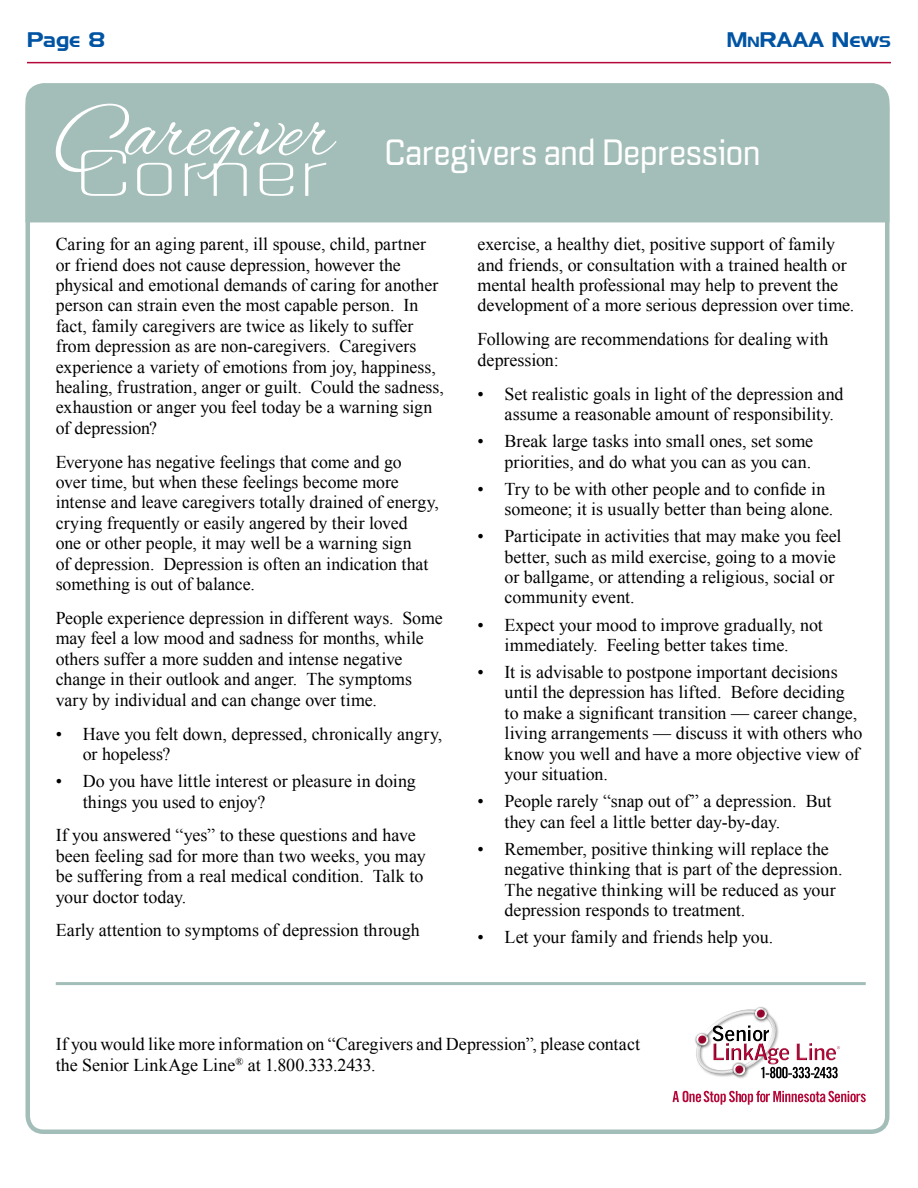
<style>
.page{position:relative;width:918px;height:1188px;background:#fff}
.page>*{position:absolute;margin:0;border:0;box-sizing:border-box;transform-origin:0 0}
.t1{font:36px "Quarca Nor Reg";color:#fff}
.t2{font:21px "Denmark";letter-spacing:.035em;color:#0054a3}
.t3{font:21px "Denmark";letter-spacing:.015em;color:#0054a3}
.t4{font:18px/20.4px "Times New Roman";letter-spacing:-.005em;color:#000}
.s1{font-size:14.7px}
</style>
<div class="page">
<div style="left:26px;top:88px;width:864px;height:134px;background:#a3beb8"></div>
<hr style="left:27px;top:62px;width:864px;height:1px;background:#b30838">
<hr style="left:56px;top:982px;width:810px;height:3px;background:#a3beb8">
<svg style="left:56px;top:104px;width:280px;height:92px;background:#b1c7c2"></svg>
<svg style="left:673px;top:1007px;width:193px;height:98px"></svg>
<div style="left:26px;top:83px;width:863px;height:1051px;border:4px solid #a3beb8;border-radius:16px"></div>
<p class="t3" style="left:27px;top:27px;width:80px">Page 8</p>
<p class="t2" style="left:727px;top:27px;width:166px">M<span class="s1">n</span>RAAA News</p>
<h1 class="t1" style="left:385px;top:131px;width:377px">Caregivers and Depression</h1>
<p class="t4" style="left:56px;top:234px;width:390px">Caring for an aging parent, ill spouse, child, partner or friend does not cause depression, however the physical and emotional demands of caring for another person can strain even the most capable person. In fact, family caregivers are twice as likely to suffer from depression as are non-caregivers. Caregivers experience a variety of emotions from joy, happiness, healing, frustration, anger or guilt. Could the sadness, exhaustion or anger you feel today be a warning sign of depression?</p>
<p class="t4" style="left:56px;top:451px;width:385px">Everyone has negative feelings that come and go<br>over time, but when these feelings become more intense and leave caregivers totally drained of energy, crying frequently or easily angered by their loved<br>one or other people, it may well be a warning sign<br>of depression. Depression is often an indication that something is out of balance.</p>
<p class="t4" style="left:56px;top:607px;width:388px">People experience depression in different ways. Some may feel a low mood and sadness for months, while others suffer a more sudden and intense negative change in their outlook and anger. The symptoms vary by individual and can change over time.</p>
<p class="t4" style="left:83px;top:723px;width:361px;text-indent:-27px">• Have you felt down, depressed, chronically angry, or hopeless?</p>
<p class="t4" style="left:83px;top:771px;width:335px;text-indent:-27px">• Do you have little interest or pleasure in doing things you used to enjoy?</p>
<p class="t4" style="left:56px;top:825px;width:371px">If you answered “yes” to these questions and have been feeling sad for more than two weeks, you may be suffering from a real medical condition. Talk to your doctor today.</p>
<p class="t4" style="left:56px;top:920px;width:366px">Early attention to symptoms of depression through</p>
<p class="t4" style="left:478px;top:234px;width:378px">exercise, a healthy diet, positive support of family and friends, or consultation with a trained health or mental health professional may help to prevent the development of a more serious depression over time.</p>
<p class="t4" style="left:478px;top:329px;width:352px">Following are recommendations for dealing with depression:</p>
<p class="t4" style="left:505px;top:383px;width:340px;text-indent:-27px">• Set realistic goals in light of the depression and assume a reasonable amount of responsibility.</p>
<p class="t4" style="left:478px;top:431px;width:337px;text-align:right">• Break large tasks into small ones, set some priorities, and do what you can as you can.</p>
<p class="t4" style="left:505px;top:478px;width:330px;text-indent:-27px">• Try to be with other people and to confide in someone; it is usually better than being alone.</p>
<p class="t4" style="left:505px;top:526px;width:338px;text-indent:-27px">• Participate in activities that may make you feel better, such as mild exercise, going to a movie or ballgame, or attending a religious, social or community event.</p>
<p class="t4" style="left:478px;top:614px;width:347px;text-align:center">• Expect your mood to improve gradually, not immediately. Feeling better takes time.</p>
<p class="t4" style="left:505px;top:662px;width:359px;text-indent:-27px">• It is advisable to postpone important decisions until the depression has lifted. Before deciding to make a significant transition — career change, living arrangements — discuss it with others who know you well and have a more objective view of your situation.</p>
<p class="t4" style="left:505px;top:791px;width:328px;text-indent:-27px">• People rarely “snap out of” a depression. But they can feel a little better day-by-day.</p>
<p class="t4" style="left:505px;top:838px;width:339px;text-indent:-27px">• Remember, positive thinking will replace the negative thinking that is part of the depression.<br>The negative thinking will be reduced as your depression responds to treatment.</p>
<p class="t4" style="left:478px;top:927px;width:297px">• Let your family and friends help you.</p>
<p class="t4" style="left:56px;top:1032px;width:586px;line-height:21.6px">If you would like more information on “Caregivers and Depression”, please contact the Senior LinkAge Line<sup>®</sup> at 1.800.333.2433.</p>
</div>
